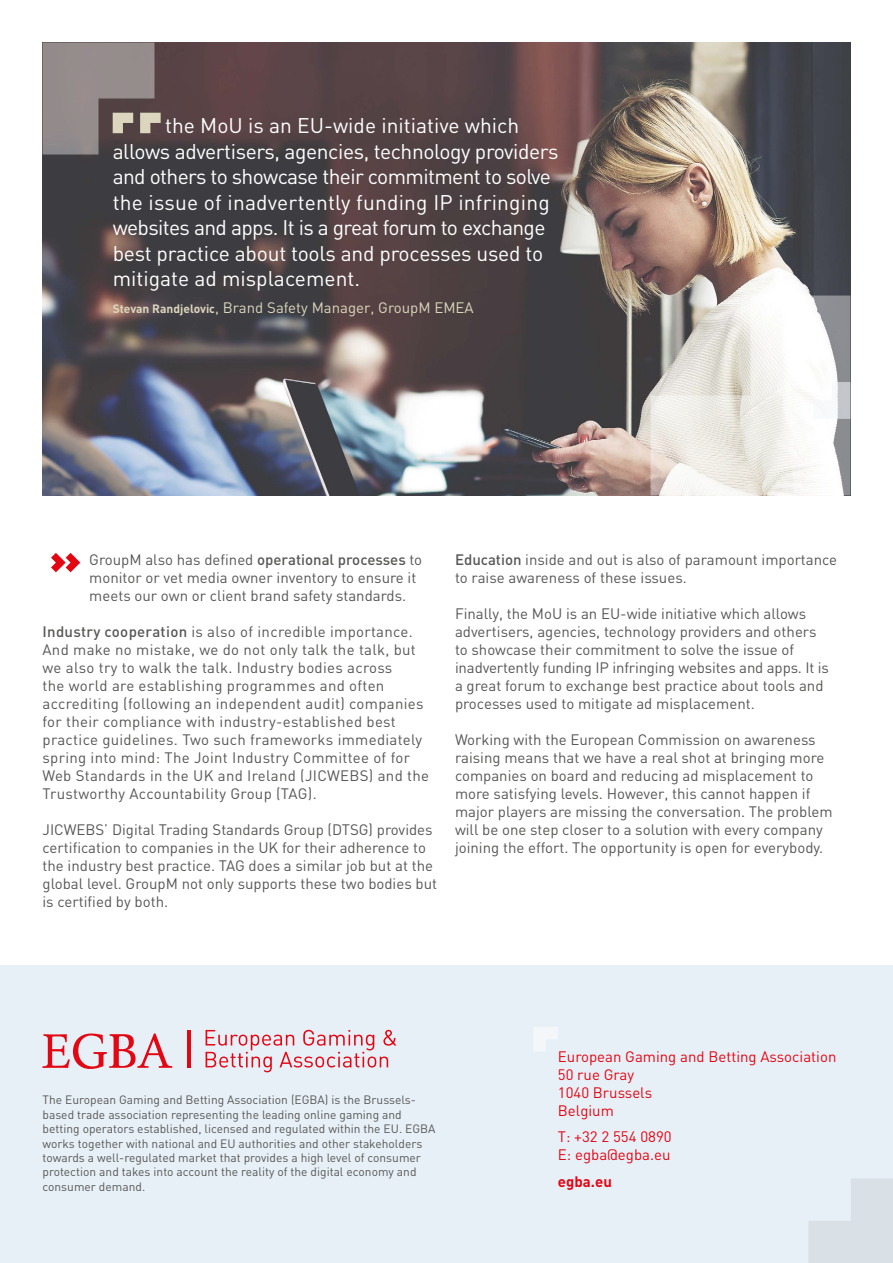
<style>
.page{position:relative;width:893px;height:1263px;background:#fff}
.page>*{position:absolute;margin:0;border:0;box-sizing:border-box;transform-origin:0 0}
.t1{font:21px/25.5px "DIN";letter-spacing:-.02em;color:#fff}
.t2{font:15px/18px "DIN";color:#575756}
.t3{font:15px/18px "DIN";letter-spacing:.02em;color:#575756}
.t4{font:15px/18px "DIN";color:#e30613}
.t5{font:15px "DIN";color:#dbd6bd}
.t6{font:700 15px "DIN";color:#e30613}
.t7{font:12px/14.4px "DIN";color:#575756}
.s1{font-weight:700;font-size:12px}
.s2{font-weight:500}
</style>
<div class="page">
<img style="left:43px;top:43px;width:807px;height:452px">
<div style="left:0;top:965px;width:893px;height:298px;background:#e8f0f7"></div>
<svg style="left:651px;top:296px;width:199px;height:199px"></svg>
<svg style="left:43px;top:43px;width:118px;height:111px;background:#867c7c"></svg>
<svg style="left:43px;top:1033px;width:129px;height:36px"></svg>
<svg style="left:206px;top:1030px;width:190px;height:42px"></svg>
<hr style="left:187px;top:1031px;width:4px;height:37px;background:#e30613">
<svg style="left:534px;top:1027px;width:24px;height:24px"></svg>
<svg style="left:51px;top:553px;width:29px;height:19px"></svg>
<svg style="left:809px;top:1179px;width:84px;height:84px"></svg>
<p class="t1" style="left:113px;top:112px;width:447px;text-indent:52px">the MoU is an EU-wide initiative which allows advertisers, agencies, technology providers and others to showcase their commitment to solve the issue of inadvertently funding IP infringing websites and apps. It is a great forum to exchange best practice about tools and processes used to mitigate ad misplacement.</p>
<p class="t5" style="left:113px;top:298px;width:363px"><span class="s1">Stevan Randjelovic</span>, Brand Safety Manager, GroupM EMEA</p>
<p class="t2" style="left:89px;top:550px;width:334px">GroupM also has defined <span class="s2">operational processes</span> to monitor or vet media owner inventory to ensure it meets our own or client brand safety standards.</p>
<p class="t3" style="left:43px;top:622px;width:388px"><span class="s2">Industry cooperation</span> is also of incredible importance.<br>And make no mistake, we do not only talk the talk, but we also try to walk the talk. Industry bodies across<br>the world are establishing programmes and often accrediting (following an independent audit) companies for their compliance with industry-established best practice guidelines. Two such frameworks immediately spring into mind: The Joint Industry Committee of for Web Standards in the UK and Ireland (JICWEBS) and the Trustworthy Accountability Group (TAG).</p>
<p class="t2" style="left:43px;top:820px;width:396px">JICWEBS’ Digital Trading Standards Group (DTSG) provides certification to companies in the UK for their adherence to the industry best practice. TAG does a similar job but at the global level. GroupM not only supports these two bodies but is certified by both.</p>
<p class="t2" style="left:455px;top:550px;width:384px"><span class="s2">Education</span> inside and out is also of paramount importance to raise awareness of these issues.</p>
<p class="t2" style="left:455px;top:604px;width:376px">Finally, the MoU is an EU-wide initiative which allows advertisers, agencies, technology providers and others to showcase their commitment to solve the issue of inadvertently funding IP infringing websites and apps. It is a great forum to exchange best practice about tools and processes used to mitigate ad misplacement.</p>
<p class="t2" style="left:455px;top:730px;width:379px">Working with the European Commission on awareness raising means that we have a real shot at bringing more companies on board and reducing ad misplacement to more satisfying levels. However, this cannot happen if major players are missing the conversation. The problem will be one step closer to a solution with every company joining the effort. The opportunity is open for everybody.</p>
<p class="t7" style="left:43px;top:1092px;width:395px">The European Gaming and Betting Association (EGBA) is the Brussels&shy;based trade association representing the leading online gaming and betting operators established, licensed and regulated within the EU. EGBA works together with national and EU authorities and other stakeholders towards a well-regulated market that provides a high level of consumer protection and takes into account the reality of the digital economy and consumer demand.</p>
<p class="t4" style="left:558px;top:1047px;width:280px">European Gaming and Betting Association<br>50 rue Gray<br>1040 Brussels<br>Belgium</p>
<p class="t4" style="left:558px;top:1127px;width:115px">T: +32 2 554 0890<br>E: egba@egba.eu</p>
<p class="t6" style="left:558px;top:1171px;width:56px">egba.eu</p>
</div>
